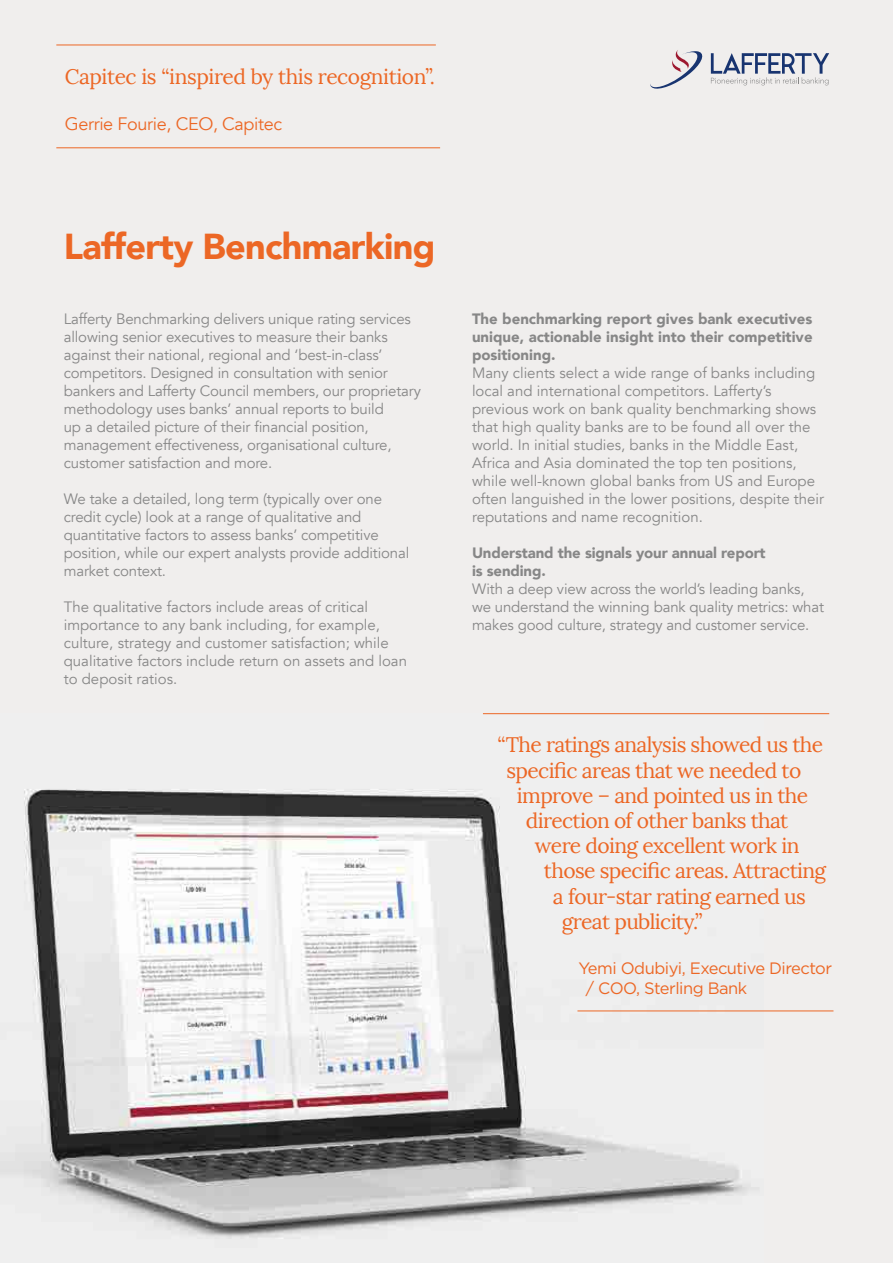
<style>
.page{position:relative;width:893px;height:1263px;background:#f0eeed}
.page>*{position:absolute;margin:0;border:0;box-sizing:border-box;transform-origin:0 0}
.t1{font:900 36px "Avenir";letter-spacing:-.02em;color:#ec6725}
.t2{font:21px "Lora";letter-spacing:-.03em;color:#ec6725}
.t3{font:18px "Avenir";letter-spacing:-.02em;color:#ec6725}
.t4{font:16.5px/19.8px "Gotham";letter-spacing:-.03em;color:#ec6725}
.t5{font:15px/18px "Avenir";letter-spacing:-.01em;color:#878787}
.t6{font:900 15px/18px "Avenir";color:#878787;text-align:justify}
</style>
<div class="page">
<svg style="left:650px;top:50px;width:53px;height:39px"></svg>
<svg style="left:711px;top:53px;width:118px;height:32px"></svg>
<img style="left:0;top:714px;width:763px;height:525px">
<hr style="left:483px;top:713px;width:346px;height:1px;background:#ec6725">
<hr style="left:577px;top:1010px;width:256px;height:1px;background:#ec6725">
<hr style="left:56px;top:45px;width:380px;height:1px;background:#ec6725">
<hr style="left:56px;top:147px;width:384px;height:1px;background:#ec6725">
<h2 class="t2" style="left:65px;top:63px;width:372px">Capitec is “inspired by this recognition”.</h2>
<p class="t3" style="left:65px;top:113px;width:219px">Gerrie Fourie, CEO, Capitec</p>
<h1 class="t1" style="left:64px;top:216px;width:373px">Lafferty Benchmarking</h1>
<p class="t5" style="left:64px;top:310px;width:359px">Lafferty Benchmarking delivers unique rating services allowing senior executives to measure their banks against their national, regional and ‘best-in-class’ competitors. Designed in consultation with senior bankers and Lafferty Council members, our proprietary methodology uses banks’ annual reports to build<br>up a detailed picture of their financial position, management effectiveness, organisational culture, customer satisfaction and more.</p>
<p class="t5" style="left:64px;top:490px;width:347px">We take a detailed, long term (typically over one credit cycle) look at a range of qualitative and quantitative factors to assess banks’ competitive position, while our expert analysts provide additional market context.</p>
<p class="t5" style="left:64px;top:598px;width:345px">The qualitative factors include areas of critical importance to any bank including, for example, culture, strategy and customer satisfaction; while qualitative factors include return on assets and loan to deposit ratios.</p>
<p class="t6" style="left:472px;top:309px;width:342px">The benchmarking report gives bank executives unique, actionable insight into their competitive positioning.</p>
<p class="t5" style="left:472px;top:364px;width:354px">Many clients select a wide range of banks including local and international competitors. Lafferty’s previous work on bank quality benchmarking shows that high quality banks are to be found all over the world. In initial studies, banks in the Middle East, Africa and Asia dominated the top ten positions, while well-known global banks from US and Europe often languished in the lower positions, despite their reputations and name recognition.</p>
<p class="t6" style="left:472px;top:543px;width:295px">Understand the signals your annual report is sending.</p>
<p class="t5" style="left:472px;top:580px;width:354px">With a deep view across the world’s leading banks, we understand the winning bank quality metrics: what makes good culture, strategy and customer service.</p>
<h2 class="t2" style="left:497px;top:732px;width:327px">“The ratings analysis showed us the</h2>
<h2 class="t2" style="left:506px;top:757px;width:296px">specific areas that we needed to</h2>
<h2 class="t2" style="left:517px;top:782px;width:293px">improve – and pointed us in the</h2>
<h2 class="t2" style="left:526px;top:808px;width:264px">direction of other banks that</h2>
<h2 class="t2" style="left:535px;top:833px;width:266px">were doing excellent work in</h2>
<h2 class="t2" style="left:544px;top:858px;width:284px">those specific areas. Attracting</h2>
<h2 class="t2" style="left:553px;top:883px;width:254px">a four-star rating earned us</h2>
<h2 class="t2" style="left:562px;top:908px;width:142px">great publicity.”</h2>
<p class="t4" style="left:586px;top:958px;width:248px;text-indent:-8px">Yemi Odubiyi, Executive Director / COO, Sterling Bank</p>
</div>
